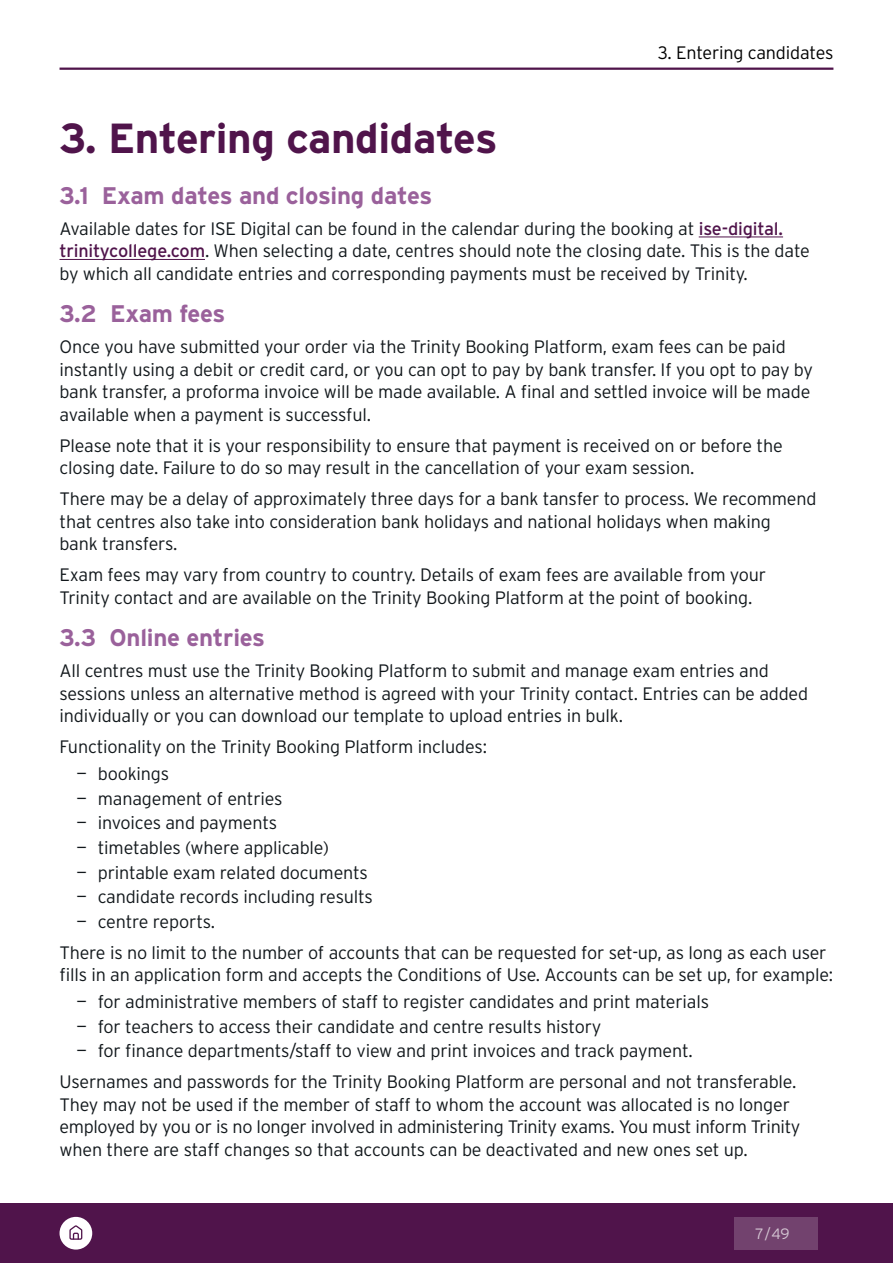
<style>
.page{position:relative;width:893px;height:1263px;background:#fff}
.page>*{position:absolute;margin:0;border:0;box-sizing:border-box;transform-origin:0 0}
.t1{font:700 42px "Interstate";letter-spacing:-.01em;color:#50144b}
.t2{font:700 24px "Interstate";letter-spacing:-.01em;color:#9a619b}
.t3{font:300 18px/22.5px "Interstate";letter-spacing:-.01em;color:#12181c}
.t4{font:300 18px "Interstate";letter-spacing:-.01em;color:#000}
.t5{font:300 15px "Interstate";color:#fff}
.s1{font-weight:400;color:#50144b}
</style>
<div class="page">
<hr style="left:699px;top:237px;width:84px;height:1px;background:#50144b">
<hr style="left:60px;top:259px;width:145px;height:1px;background:#50144b">
<div style="left:0;top:1203px;width:893px;height:60px;background:#50144b"></div>
<div style="left:734px;top:1217px;width:83px;height:32px;background:#72426e"></div>
<hr style="left:60px;top:68px;width:773px;height:2px;background:#50144b">
<div style="left:60px;top:1217px;width:32px;height:32px;background:#fff;border-radius:50%"></div>
<svg style="left:69px;top:1225px;width:14px;height:15px"></svg>
<p class="t4" style="left:658px;top:43px;width:177px">3. Entering candidates</p>
<h1 class="t1" style="left:60px;top:114px;width:440px">3. Entering candidates</h1>
<h2 class="t2" style="left:60px;top:182px;width:374px">3.1 Exam dates and closing dates</h2>
<p class="t3" style="left:60px;top:217px;width:752px">Available dates for ISE Digital can be found in the calendar during the booking at <span class="s1">ise-digital. trinitycollege.com</span>. When selecting a date, centres should note the closing date. This is the date by which all candidate entries and corresponding payments must be received by Trinity.</p>
<h2 class="t2" style="left:60px;top:300px;width:167px">3.2 Exam fees</h2>
<p class="t3" style="left:60px;top:335px;width:755px">Once you have submitted your order via the Trinity Booking Platform, exam fees can be paid instantly using a debit or credit card, or you can opt to pay by bank transfer. If you opt to pay by bank transfer, a proforma invoice will be made available. A final and settled invoice will be made available when a payment is successful.</p>
<p class="t3" style="left:60px;top:434px;width:725px">Please note that it is your responsibility to ensure that payment is received on or before the closing date. Failure to do so may result in the cancellation of your exam session.</p>
<p class="t3" style="left:60px;top:487px;width:758px">There may be a delay of approximately three days for a bank tansfer to process. We recommend that centres also take into consideration bank holidays and national holidays when making<br>bank transfers.</p>
<p class="t3" style="left:60px;top:563px;width:708px">Exam fees may vary from country to country. Details of exam fees are available from your<br>Trinity contact and are available on the Trinity Booking Platform at the point of booking.</p>
<h2 class="t2" style="left:60px;top:624px;width:207px">3.3 Online entries</h2>
<p class="t3" style="left:60px;top:659px;width:750px">All centres must use the Trinity Booking Platform to submit and manage exam entries and sessions unless an alternative method is agreed with your Trinity contact. Entries can be added individually or you can download our template to upload entries in bulk.</p>
<p class="t3" style="left:60px;top:735px;width:429px">Functionality on the Trinity Booking Platform includes:</p>
<p class="t3" style="left:77px;top:762px;width:94px">— bookings</p>
<p class="t3" style="left:77px;top:787px;width:208px">— management of entries</p>
<p class="t3" style="left:77px;top:811px;width:202px">— invoices and payments</p>
<p class="t3" style="left:77px;top:836px;width:254px">— timetables (where applicable)</p>
<p class="t3" style="left:77px;top:861px;width:293px">— printable exam related documents</p>
<p class="t3" style="left:77px;top:885px;width:298px">— candidate records including results</p>
<p class="t3" style="left:60px;top:906px;width:769px;line-height:31px;text-indent:17px">— centre reports.<br>There is no limit to the number of accounts that can be requested for set-up, as long as each user</p>
<p class="t3" style="left:60px;top:963px;width:775px">fills in an application form and accepts the Conditions of Use. Accounts can be set up, for example:</p>
<p class="t3" style="left:77px;top:990px;width:634px">— for administrative members of staff to register candidates and print materials</p>
<p class="t3" style="left:77px;top:1015px;width:526px">— for teachers to access their candidate and centre results history</p>
<p class="t3" style="left:60px;top:1035px;width:738px;line-height:31px;text-indent:17px">— for finance departments/staff to view and print invoices and track payment.<br>Usernames and passwords for the Trinity Booking Platform are personal and not transferable.</p>
<p class="t3" style="left:60px;top:1093px;width:742px">They may not be used if the member of staff to whom the account was allocated is no longer employed by you or is no longer involved in administering Trinity exams. You must inform Trinity when there are staff changes so that accounts can be deactivated and new ones set up.</p>
<p class="t5" style="left:755px;top:1225px;width:36px">7/49</p>
</div>
